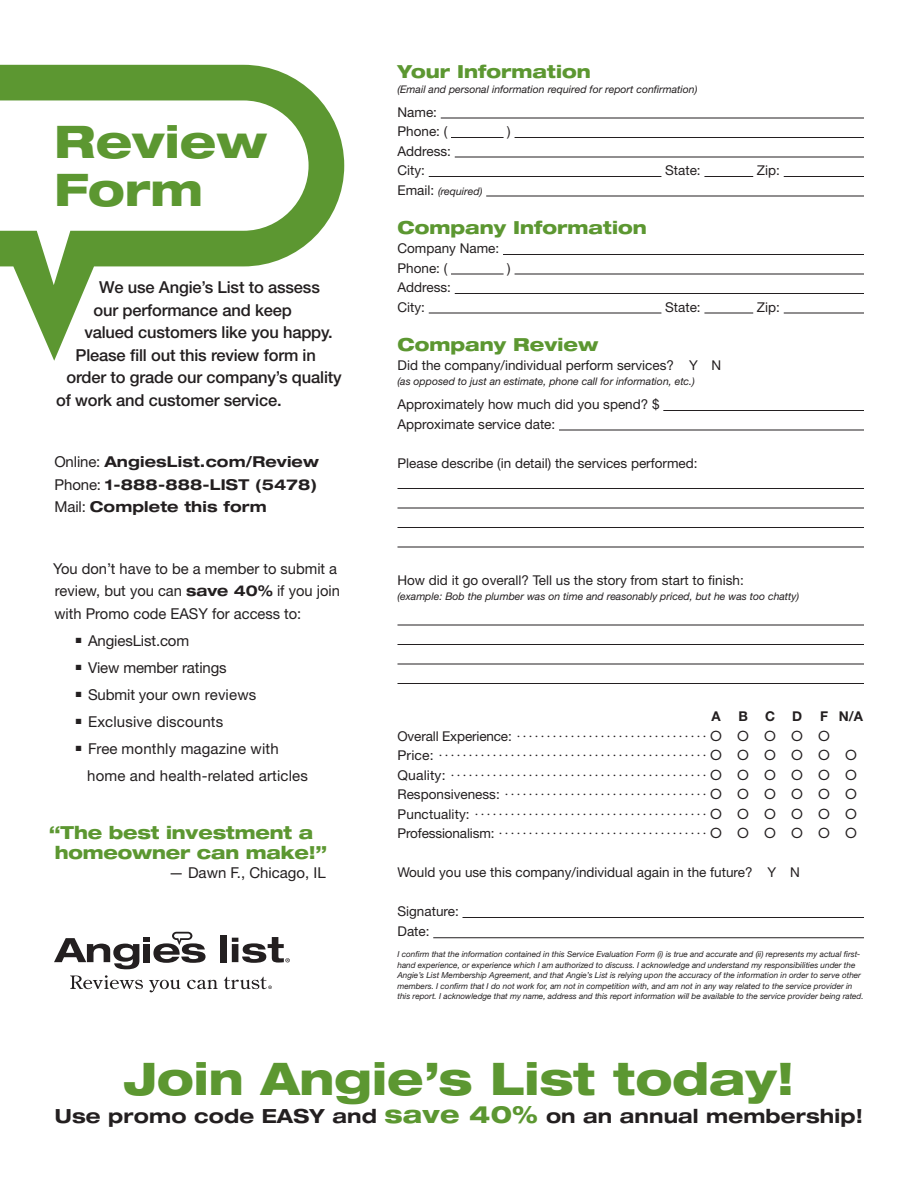
<style>
.page{position:relative;width:918px;height:1188px;background:#fff}
.page>*{position:absolute;margin:0;border:0;box-sizing:border-box;transform-origin:0 0}
.t1{font:800 expanded 45px/48px "Helvetica Neue LT Std";color:#5c9731}
.t2{font:700 expanded 19.5px "Helvetica Neue LT Std";letter-spacing:.01em;color:#231f20}
.t3{font:800 expanded 18px/19.5px "Helvetica Neue LT Std";color:#5c9731}
.t4{font:500 16.5px "Helvetica Neue LT Std";letter-spacing:-.01em;color:#231f20}
.t5{font:15px/22.5px "Helvetica Neue LT Std";color:#231f20}
.t6{font:700 expanded 15px/22.5px "Helvetica Neue LT Std";letter-spacing:.01em;color:#231f20;text-align:justify}
.t7{font:13.5px/19.5px "Helvetica Neue LT Std";color:#231f20}
.t8{font:500 13.5px "Futura Std";letter-spacing:1.17em;color:#231f20}
.t9{font:700 13.5px "Helvetica Neue LT Std";color:#231f20}
.t10{font:italic 10.5px "Helvetica Neue LT Std";color:#231f20}
.t11{font:italic 8.25px/10.5px "Helvetica Neue LT Std";color:#231f20}
.t12{font:4.5px "Helvetica Neue LT Std";color:#231f20}
.s1{font-weight:400;font-stretch:normal}
.s2{font-weight:700;font-stretch:expanded}
.s3{font-style:normal;font-size:13.5px}
.s4{font-weight:800;font-size:24px;color:#5c9731}
</style>
<div class="page">
<hr style="left:441px;top:118px;width:423px;height:1px;background:#231f20">
<hr style="left:451px;top:137px;width:53px;height:1px;background:#231f20">
<hr style="left:515px;top:137px;width:349px;height:1px;background:#231f20">
<hr style="left:455px;top:157px;width:409px;height:1px;background:#231f20">
<hr style="left:429px;top:176px;width:232px;height:1px;background:#231f20">
<hr style="left:704px;top:176px;width:49px;height:1px;background:#231f20">
<hr style="left:784px;top:176px;width:80px;height:1px;background:#231f20">
<hr style="left:486px;top:196px;width:378px;height:1px;background:#231f20">
<hr style="left:503px;top:254px;width:361px;height:1px;background:#231f20">
<hr style="left:451px;top:274px;width:53px;height:1px;background:#231f20">
<hr style="left:515px;top:274px;width:349px;height:1px;background:#231f20">
<hr style="left:455px;top:293px;width:409px;height:1px;background:#231f20">
<hr style="left:429px;top:313px;width:232px;height:1px;background:#231f20">
<hr style="left:704px;top:313px;width:49px;height:1px;background:#231f20">
<hr style="left:784px;top:313px;width:80px;height:1px;background:#231f20">
<hr style="left:663px;top:410px;width:201px;height:1px;background:#231f20">
<hr style="left:559px;top:430px;width:305px;height:1px;background:#231f20">
<hr style="left:398px;top:488px;width:466px;height:1px;background:#231f20">
<hr style="left:398px;top:508px;width:466px;height:1px;background:#231f20">
<hr style="left:398px;top:527px;width:466px;height:1px;background:#231f20">
<hr style="left:398px;top:547px;width:466px;height:1px;background:#231f20">
<hr style="left:398px;top:625px;width:466px;height:1px;background:#231f20">
<hr style="left:398px;top:644px;width:466px;height:1px;background:#231f20">
<hr style="left:398px;top:664px;width:466px;height:1px;background:#231f20">
<hr style="left:398px;top:683px;width:466px;height:1px;background:#231f20">
<hr style="left:463px;top:917px;width:401px;height:1px;background:#231f20">
<hr style="left:433px;top:937px;width:431px;height:1px;background:#231f20">
<svg style="left:0;top:65px;width:344px;height:296px"></svg>
<div style="left:220px;top:935px;width:7px;height:27px;background:#231f20"></div>
<svg style="left:54px;top:932px;width:152px;height:37px"></svg>
<svg style="left:232px;top:937px;width:58px;height:26px"></svg>
<svg style="left:70px;top:975px;width:73px;height:14px"></svg>
<svg style="left:149px;top:980px;width:31px;height:12px"></svg>
<svg style="left:187px;top:980px;width:31px;height:9px"></svg>
<svg style="left:224px;top:977px;width:48px;height:12px"></svg>
<p class="t1" style="left:54px;top:116px;width:215px">Review<br>Form</p>
<p class="t4" style="left:99px;top:278px;width:222px">We use Angie’s List to assess</p>
<p class="t4" style="left:94px;top:300px;width:200px">our performance and keep</p>
<p class="t4" style="left:84px;top:323px;width:250px">valued customers like you happy.</p>
<p class="t4" style="left:76px;top:345px;width:242px">Please fill out this review form in</p>
<p class="t4" style="left:67px;top:368px;width:277px">order to grade our company’s quality</p>
<p class="t4" style="left:56px;top:390px;width:227px">of work and customer service.</p>
<p class="t6" style="left:54px;top:450px;width:266px"><span class="s1">Online:</span> AngiesList.com/Review <span class="s1">Phone:</span> 1-888-888-LIST (5478)<br><span class="s1">Mail:</span> Complete this form</p>
<p class="t5" style="left:53px;top:557px;width:288px">You don’t have to be a member to submit a review, but you can <span class="s2">save 40%</span> if you join with Promo code EASY for access to:</p>
<p class="t5" style="left:76px;top:629px;width:115px">■ AngiesList.com</p>
<p class="t5" style="left:76px;top:656px;width:152px">■ View member ratings</p>
<p class="t5" style="left:76px;top:683px;width:182px">■ Submit your own reviews</p>
<p class="t5" style="left:76px;top:710px;width:149px">■ Exclusive discounts</p>
<p class="t5" style="left:87px;top:735px;width:222px;line-height:27px;text-indent:-11px">■ Free monthly magazine with home and health-related articles</p>
<p class="t3" style="left:55px;top:822px;width:274px;text-indent:-6px">“The best investment a homeowner can make!”</p>
<p class="t5" style="left:169px;top:861px;width:158px">— Dawn F., Chicago, IL</p>
<p class="t3" style="left:398px;top:61px;width:195px">Your Information</p>
<p class="t10" style="left:398px;top:83px;width:301px">(Email and personal information required for report confirmation)</p>
<p class="t7" style="left:398px;top:102px;width:41px">Name:</p>
<p class="t7" style="left:398px;top:121px;width:51px">Phone: (</p>
<p class="t7" style="left:507px;top:121px;width:5px">)</p>
<p class="t7" style="left:398px;top:141px;width:55px">Address:</p>
<p class="t7" style="left:398px;top:160px;width:29px">City:</p>
<p class="t7" style="left:665px;top:160px;width:37px">State:</p>
<p class="t7" style="left:757px;top:160px;width:25px">Zip:</p>
<p class="t10" style="left:398px;top:185px;width:86px"><span class="s3">Email:</span> (required)</p>
<p class="t3" style="left:398px;top:217px;width:251px">Company Information</p>
<p class="t7" style="left:398px;top:238px;width:103px">Company Name:</p>
<p class="t7" style="left:398px;top:258px;width:51px">Phone: (</p>
<p class="t7" style="left:507px;top:258px;width:5px">)</p>
<p class="t7" style="left:398px;top:277px;width:55px">Address:</p>
<p class="t7" style="left:398px;top:297px;width:29px">City:</p>
<p class="t7" style="left:665px;top:297px;width:37px">State:</p>
<p class="t7" style="left:757px;top:297px;width:25px">Zip:</p>
<p class="t3" style="left:398px;top:334px;width:202px">Company Review</p>
<p class="t7" style="left:398px;top:355px;width:325px">Did the company/individual perform services? Y N</p>
<p class="t10" style="left:398px;top:375px;width:299px">(as opposed to just an estimate, phone call for information, etc.)</p>
<p class="t7" style="left:398px;top:394px;width:264px">Approximately how much did you spend? $<br>Approximate service date:</p>
<p class="t7" style="left:398px;top:453px;width:302px">Please describe (in detail) the services performed:</p>
<p class="t7" style="left:398px;top:570px;width:348px">How did it go overall? Tell us the story from start to finish:</p>
<p class="t10" style="left:398px;top:590px;width:403px">(example: Bob the plumber was on time and reasonably priced, but he was too chatty)</p>
<p class="t9" style="left:711px;top:708px;width:11px">A</p>
<p class="t9" style="left:738px;top:708px;width:11px">B</p>
<p class="t9" style="left:765px;top:708px;width:12px">C</p>
<p class="t9" style="left:792px;top:708px;width:12px">D</p>
<p class="t9" style="left:820px;top:708px;width:45px">F N/A</p>
<p class="t7" style="left:398px;top:726px;width:116px">Overall Experience:</p>
<p class="t8" style="left:711px;top:727px;width:121px">OOOOO</p>
<p class="t7" style="left:398px;top:745px;width:38px">Price:</p>
<p class="t8" style="left:711px;top:747px;width:148px">OOOOOO</p>
<p class="t7" style="left:398px;top:765px;width:50px">Quality:</p>
<p class="t8" style="left:711px;top:766px;width:148px">OOOOOO</p>
<p class="t7" style="left:398px;top:784px;width:104px">Responsiveness:</p>
<p class="t12" style="left:503px;top:792px;width:3px">•••••••••••••••••••••••••••••••••</p>
<p class="t8" style="left:711px;top:786px;width:148px">OOOOOO</p>
<p class="t7" style="left:398px;top:804px;width:74px">Punctuality:</p>
<p class="t12" style="left:473px;top:811px;width:3px">••••••••••••••••••••••••••••••••••••••</p>
<p class="t8" style="left:711px;top:805px;width:148px">OOOOOO</p>
<p class="t7" style="left:398px;top:823px;width:98px">Professionalism:</p>
<p class="t12" style="left:497px;top:831px;width:3px">••••••••••••••••••••••••••••••••••</p>
<p class="t8" style="left:711px;top:825px;width:148px">OOOOOO</p>
<p class="t7" style="left:398px;top:862px;width:404px">Would you use this company/individual again in the future? Y N</p>
<p class="t7" style="left:398px;top:901px;width:63px">Signature:</p>
<p class="t7" style="left:398px;top:922px;width:34px">Date:</p>
<p class="t11" style="left:398px;top:949px;width:468px">I confirm that the information contained in this Service Evaluation Form (i) is true and accurate and (ii) represents my actual first&shy;hand experience, or experience which I am authorized to discuss. I acknowledge and understand my responsibilities under the Angie’s List Membership Agreement, and that Angie’s List is relying upon the accuracy of the information in order to serve other members. I confirm that I do not work for, am not in competition with, and am not in any way related to the service provider in this report. I acknowledge that my name, address and this report information will be available to the service provider being rated.</p>
<p class="t1" style="left:124px;top:1053px;width:672px">Join Angie’s List today!</p>
<p class="t2" style="left:55px;top:1104px;width:810px">Use promo code EASY and <span class="s4">save 40%</span> on an annual membership!</p>
</div>
